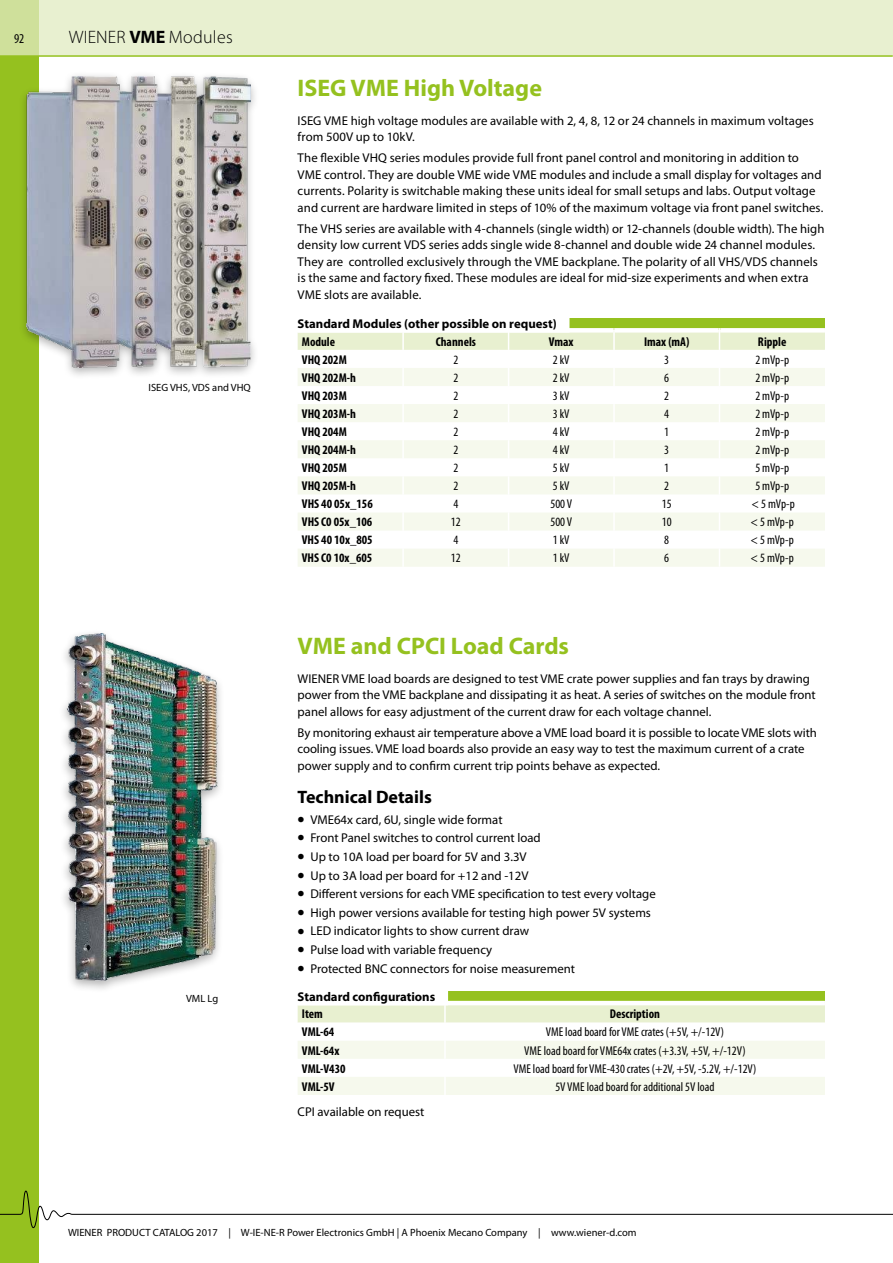
<style>
.page{position:relative;width:893px;height:1263px;background:#fff}
.page>*{position:absolute;margin:0;border:0;box-sizing:border-box;transform-origin:0 0}
.t1{font:700 24px "Myriad Pro";color:#95c11f}
.t2{font:700 18px "Myriad Pro";color:#000}
.t3{font:300 18px "Myriad Pro";letter-spacing:.01em;color:#000}
.t4{font:condensed 13.5px "Myriad Pro";color:#000}
.t5{font:12.75px/16.5px "Myriad Pro";color:#000}
.t6{font:condensed 12.75px "Myriad Pro";color:#000}
.t7{font:700 condensed 12.75px "Myriad Pro";color:#000}
.t8{font:700 12.75px "Myriad Pro";color:#000}
.t9{font:10.5px "Myriad Pro";color:#000}
.s1{font-weight:700}
.s2{font-weight:700;font-size:21px}
</style>
<div class="page">
<div style="left:0;top:0;width:38px;height:1263px;background:#95c11f"></div>
<div style="left:38px;top:0;width:855px;height:55px;background:#e8f0d0"></div>
<svg style="left:0;top:1191px;width:893px;height:37px"></svg>
<div style="left:298px;top:991px;width:527px;height:12px;background:#95c11f"></div>
<hr style="left:446px;top:1001px;width:379px;height:4px;background:#fff">
<svg style="left:298px;top:1005px;width:527px;height:90px"></svg>
<div style="left:293px;top:983px;width:155px;height:22px;background:#fff"></div>
<div style="left:298px;top:318px;width:527px;height:12px;background:#95c11f"></div>
<svg style="left:298px;top:328px;width:527px;height:239px"></svg>
<div style="left:293px;top:310px;width:276px;height:23px;background:#fff"></div>
<div style="left:58px;top:629px;width:167px;height:364px;background:#000;opacity:.3"></div>
<img style="left:67px;top:634px;width:151px;height:346px">
<div style="left:18px;top:71px;width:242px;height:309px;background:#000;opacity:.3"></div>
<img style="left:27px;top:76px;width:224px;height:291px">
<div style="left:0;top:0;width:38px;height:55px;background:#cfe09b"></div>
<hr style="left:0;top:55px;width:893px;height:2px;background:#95c11f">
<p class="t4" style="left:14px;top:30px;width:11px">92</p>
<h2 class="t3" style="left:69px;top:26px;width:166px">WIENER <span class="s1">VME</span> Modules</h2>
<p class="t9" style="left:149px;top:381px;width:104px">ISEG VHS, VDS and VHQ</p>
<p class="t9" style="left:186px;top:992px;width:34px">VML Lg</p>
<h1 class="t1" style="left:298px;top:72px;width:246px">ISEG VME High Voltage</h1>
<p class="t5" style="left:298px;top:112px;width:518px">ISEG VME high voltage modules are available with 2, 4, 8, 12 or 24 channels in maximum voltages from 500V up to 10kV.</p>
<p class="t5" style="left:298px;top:150px;width:527px">The flexible VHQ series modules provide full front panel control and monitoring in addition to VME control. They are double VME wide VME modules and include a small display for voltages and currents. Polarity is switchable making these units ideal for small setups and labs. Output voltage and current are hardware limited in steps of 10% of the maximum voltage via front panel switches.</p>
<p class="t5" style="left:298px;top:220px;width:528px">The VHS series are available with 4-channels (single width) or 12-channels (double width). The high density low current VDS series adds single wide 8-channel and double wide 24 channel modules.<br>They are controlled exclusively through the VME backplane. The polarity of all VHS/VDS channels is the same and factory fixed. These modules are ideal for mid-size experiments and when extra VME slots are available.</p>
<p class="t8" style="left:298px;top:315px;width:261px">Standard Modules (other possible on request)</p>
<p class="t7" style="left:302px;top:333px;width:35px">Module</p>
<p class="t7" style="left:436px;top:333px;width:42px">Channels</p>
<p class="t7" style="left:549px;top:333px;width:26px">Vmax</p>
<p class="t7" style="left:644px;top:333px;width:47px">Imax (mA)</p>
<p class="t7" style="left:758px;top:333px;width:30px">Ripple</p>
<p class="t7" style="left:302px;top:351px;width:46px">VHQ 202M</p>
<p class="t6" style="left:453px;top:352px;width:6px">2</p>
<p class="t6" style="left:553px;top:352px;width:18px">2 kV</p>
<p class="t6" style="left:664px;top:352px;width:6px">3</p>
<p class="t6" style="left:755px;top:352px;width:35px">2 mVp-p</p>
<p class="t7" style="left:302px;top:370px;width:56px">VHQ 202M-h</p>
<p class="t6" style="left:453px;top:370px;width:6px">2</p>
<p class="t6" style="left:553px;top:370px;width:18px">2 kV</p>
<p class="t6" style="left:664px;top:370px;width:6px">6</p>
<p class="t6" style="left:755px;top:370px;width:35px">2 mVp-p</p>
<p class="t7" style="left:302px;top:388px;width:46px">VHQ 203M</p>
<p class="t6" style="left:453px;top:388px;width:6px">2</p>
<p class="t6" style="left:553px;top:388px;width:18px">3 kV</p>
<p class="t6" style="left:664px;top:388px;width:6px">2</p>
<p class="t6" style="left:755px;top:388px;width:35px">2 mVp-p</p>
<p class="t7" style="left:302px;top:406px;width:56px">VHQ 203M-h</p>
<p class="t6" style="left:453px;top:406px;width:6px">2</p>
<p class="t6" style="left:553px;top:406px;width:18px">3 kV</p>
<p class="t6" style="left:664px;top:406px;width:6px">4</p>
<p class="t6" style="left:755px;top:406px;width:35px">2 mVp-p</p>
<p class="t7" style="left:302px;top:424px;width:46px">VHQ 204M</p>
<p class="t6" style="left:453px;top:424px;width:6px">2</p>
<p class="t6" style="left:553px;top:424px;width:18px">4 kV</p>
<p class="t6" style="left:664px;top:424px;width:6px">1</p>
<p class="t6" style="left:755px;top:424px;width:35px">2 mVp-p</p>
<p class="t7" style="left:302px;top:442px;width:56px">VHQ 204M-h</p>
<p class="t6" style="left:453px;top:442px;width:6px">2</p>
<p class="t6" style="left:553px;top:442px;width:18px">4 kV</p>
<p class="t6" style="left:664px;top:442px;width:6px">3</p>
<p class="t6" style="left:755px;top:442px;width:35px">2 mVp-p</p>
<p class="t7" style="left:302px;top:460px;width:46px">VHQ 205M</p>
<p class="t6" style="left:453px;top:460px;width:6px">2</p>
<p class="t6" style="left:553px;top:460px;width:18px">5 kV</p>
<p class="t6" style="left:664px;top:460px;width:6px">1</p>
<p class="t6" style="left:755px;top:460px;width:35px">5 mVp-p</p>
<p class="t7" style="left:302px;top:478px;width:56px">VHQ 205M-h</p>
<p class="t6" style="left:453px;top:478px;width:6px">2</p>
<p class="t6" style="left:553px;top:478px;width:18px">5 kV</p>
<p class="t6" style="left:664px;top:478px;width:6px">2</p>
<p class="t6" style="left:755px;top:478px;width:35px">5 mVp-p</p>
<p class="t7" style="left:302px;top:496px;width:72px">VHS 40 05x_156</p>
<p class="t6" style="left:453px;top:496px;width:6px">4</p>
<p class="t6" style="left:550px;top:496px;width:23px">500 V</p>
<p class="t6" style="left:662px;top:496px;width:11px">15</p>
<p class="t6" style="left:751px;top:496px;width:45px">&lt; 5 mVp-p</p>
<p class="t7" style="left:302px;top:514px;width:72px">VHS C0 05x_106</p>
<p class="t6" style="left:451px;top:514px;width:11px">12</p>
<p class="t6" style="left:550px;top:514px;width:23px">500 V</p>
<p class="t6" style="left:662px;top:514px;width:11px">10</p>
<p class="t6" style="left:750px;top:514px;width:45px">&lt; 5 mVp-p</p>
<p class="t7" style="left:302px;top:532px;width:72px">VHS 40 10x_805</p>
<p class="t6" style="left:453px;top:532px;width:6px">4</p>
<p class="t6" style="left:553px;top:532px;width:18px">1 kV</p>
<p class="t6" style="left:664px;top:532px;width:6px">8</p>
<p class="t6" style="left:750px;top:532px;width:45px">&lt; 5 mVp-p</p>
<p class="t7" style="left:302px;top:550px;width:72px">VHS C0 10x_605</p>
<p class="t6" style="left:451px;top:550px;width:11px">12</p>
<p class="t6" style="left:553px;top:550px;width:18px">1 kV</p>
<p class="t6" style="left:664px;top:550px;width:6px">6</p>
<p class="t6" style="left:750px;top:550px;width:45px">&lt; 5 mVp-p</p>
<h1 class="t1" style="left:298px;top:630px;width:273px">VME and CPCI Load Cards</h1>
<p class="t5" style="left:298px;top:670px;width:519px">WIENER VME load boards are designed to test VME crate power supplies and fan trays by drawing power from the VME backplane and dissipating it as heat. A series of switches on the module front panel allows for easy adjustment of the current draw for each voltage channel.</p>
<p class="t5" style="left:298px;top:724px;width:521px">By monitoring exhaust air temperature above a VME load board it is possible to locate VME slots with cooling issues. VME load boards also provide an easy way to test the maximum current of a crate power supply and to confirm current trip points behave as expected.</p>
<h2 class="t2" style="left:298px;top:785px;width:136px">Technical Details</h2>
<p class="t5" style="left:298px;top:811px;width:206px"><span class="s2">•</span> VME64x card, 6U, single wide format</p>
<p class="t5" style="left:298px;top:829px;width:245px"><span class="s2">•</span> Front Panel switches to control current load</p>
<p class="t5" style="left:298px;top:848px;width:231px"><span class="s2">•</span> Up to 10A load per board for 5V and 3.3V</p>
<p class="t5" style="left:298px;top:867px;width:232px"><span class="s2">•</span> Up to 3A load per board for +12 and -12V</p>
<p class="t5" style="left:298px;top:885px;width:360px"><span class="s2">•</span> Different versions for each VME specification to test every voltage</p>
<p class="t5" style="left:298px;top:904px;width:355px"><span class="s2">•</span> High power versions available for testing high power 5V systems</p>
<p class="t5" style="left:298px;top:923px;width:233px"><span class="s2">•</span> LED indicator lights to show current draw</p>
<p class="t5" style="left:298px;top:941px;width:196px"><span class="s2">•</span> Pulse load with variable frequency</p>
<p class="t5" style="left:298px;top:960px;width:279px"><span class="s2">•</span> Protected BNC connectors for noise measurement</p>
<p class="t8" style="left:298px;top:988px;width:139px">Standard configurations</p>
<p class="t7" style="left:302px;top:1006px;width:23px">Item</p>
<p class="t7" style="left:610px;top:1006px;width:52px">Description</p>
<p class="t7" style="left:302px;top:1024px;width:34px">VML-64</p>
<p class="t6" style="left:546px;top:1024px;width:180px">VME load board for VME crates (+5V, +/-12V)</p>
<p class="t7" style="left:302px;top:1042px;width:39px">VML-64x</p>
<p class="t6" style="left:524px;top:1043px;width:223px">VME load board for VME64x crates (+3.3V, +5V, +/-12V)</p>
<p class="t7" style="left:302px;top:1060px;width:45px">VML-V430</p>
<p class="t6" style="left:513px;top:1061px;width:245px">VME load board for VME-430 crates (+2V, +5V, -5.2V, +/-12V)</p>
<p class="t7" style="left:302px;top:1078px;width:34px">VML-5V</p>
<p class="t6" style="left:555px;top:1079px;width:161px">5V VME load board for additional 5V load</p>
<p class="t5" style="left:298px;top:1103px;width:128px">CPI available on request</p>
<p class="t9" style="left:68px;top:1226px;width:570px">WIENER PRODUCT CATALOG 2017 | W-IE-NE-R Power Electronics GmbH | A Phoenix Mecano Company | www.wiener-d.com</p>
</div>
